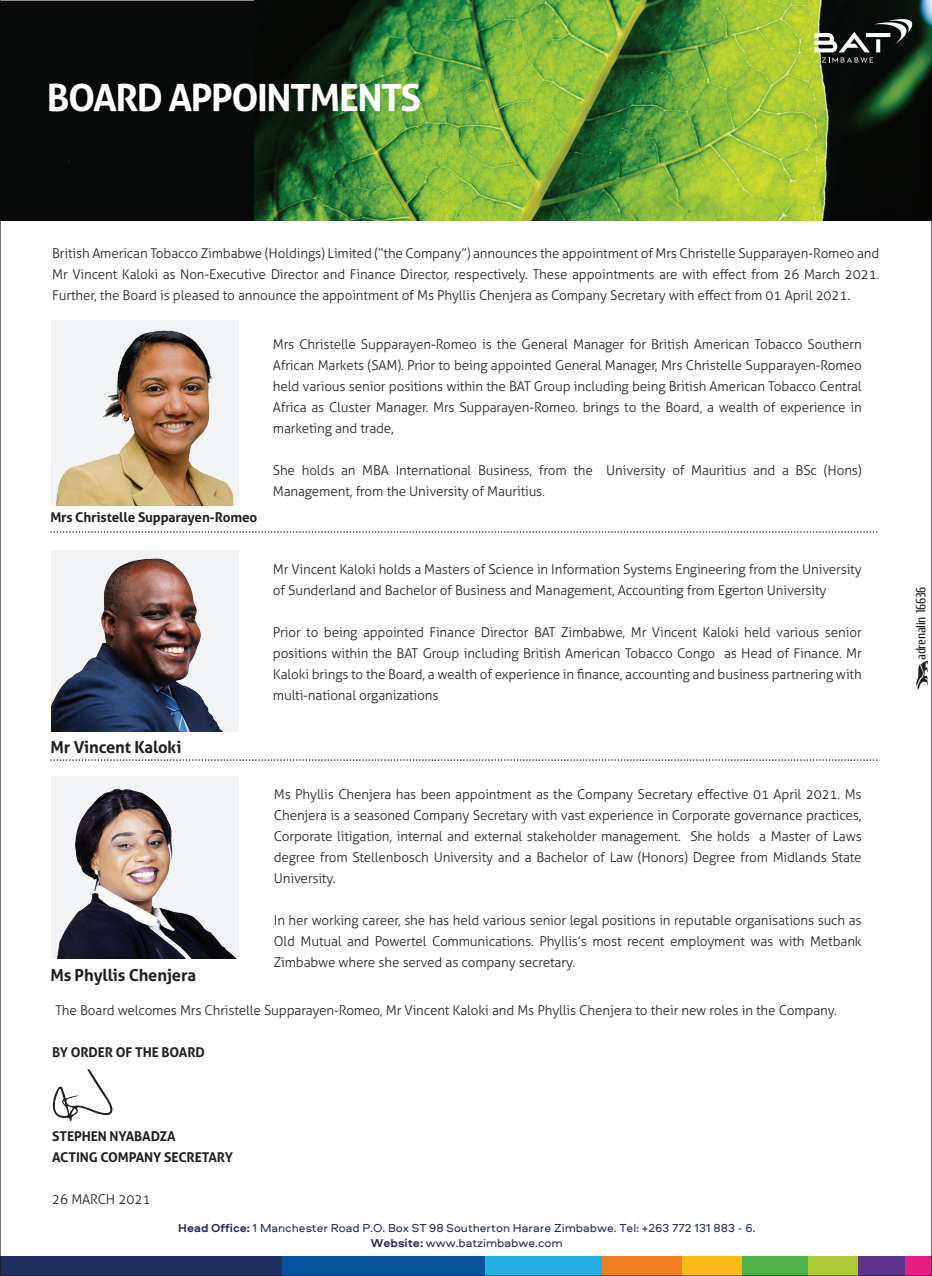
<style>
.page{position:relative;width:932px;height:1276px;background:#fff}
.page>*{position:absolute;margin:0;border:0;box-sizing:border-box;transform-origin:0 0}
.t1{font:700 37.5px "Aller";letter-spacing:-.04em;color:#fff}
.t2{font:700 16.5px "Aller";letter-spacing:-.01em;color:#231f20}
.t3{font:300 13.5px/21px "Aller";letter-spacing:-.01em;color:#231f20;text-align:justify}
.t4{font:700 13.5px/21px "Aller";letter-spacing:-.01em;color:#231f20}
.t5{font:13.35px "Cuprum FFU";letter-spacing:-.02em;color:#231f20}
.t6{font:12px/14.4px "Aeroport";color:#202d60;text-align:center}
.s1{font-weight:700}
</style>
<div class="page">
<div style="left:0;top:1256px;width:931px;height:20px;background:#e81d83"></div>
<div style="left:0;top:1256px;width:903px;height:20px;background:#5a338b"></div>
<div style="left:154px;top:1256px;width:703px;height:20px;background:#aeca36"></div>
<div style="left:154px;top:1256px;width:653px;height:20px;background:#4fb047"></div>
<div style="left:38px;top:1256px;width:703px;height:20px;background:#f9ba15"></div>
<div style="left:38px;top:1256px;width:643px;height:20px;background:#ef7f22"></div>
<div style="left:0;top:1256px;width:601px;height:20px;background:#24b0e5"></div>
<div style="left:0;top:1256px;width:484px;height:20px;background:#0a519e"></div>
<div style="left:0;top:1256px;width:281px;height:20px;background:#202e61"></div>
<svg style="left:916px;top:661px;width:11px;height:28px"></svg>
<img style="left:51px;top:322px;width:188px;height:183px">
<img style="left:51px;top:550px;width:188px;height:182px">
<img style="left:52px;top:776px;width:187px;height:182px">
<svg style="left:53px;top:1069px;width:60px;height:52px"></svg>
<div style="left:0;top:1px;width:931px;height:219px;background:#070a09"></div>
<img style="left:254px;top:1px;width:677px;height:219px">
<svg style="left:814px;top:19px;width:98px;height:44px"></svg>
<svg style="left:51px;top:759px;width:826px;height:2px"></svg>
<svg style="left:51px;top:531px;width:826px;height:2px"></svg>
<h1 class="t1" style="left:47px;top:74px;width:375px">BOARD APPOINTMENTS</h1>
<p class="t3" style="left:52px;top:242px;width:828px">British American Tobacco Zimbabwe (Holdings) Limited (“the Company”) announces the appointment of Mrs Christelle Supparayen-Romeo and Mr Vincent Kaloki as Non-Executive Director and Finance Director, respectively. These appointments are with effect from 26 March 2021.<br>Further, the Board is pleased to announce the appointment of Ms Phyllis Chenjera as Company Secretary with effect from 01 April 2021.</p>
<p class="t4" style="left:50px;top:506px;width:208px">Mrs Christelle Supparayen-Romeo</p>
<p class="t2" style="left:50px;top:736px;width:132px">Mr Vincent Kaloki</p>
<p class="t2" style="left:50px;top:964px;width:147px">Ms Phyllis Chenjera</p>
<p class="t3" style="left:273px;top:333px;width:590px">Mrs Christelle Supparayen-Romeo is the General Manager for British American Tobacco Southern African Markets (SAM). Prior to being appointed General Manager, Mrs Christelle Supparayen-Romeo held various senior positions within the BAT Group including being British American Tobacco Central Africa as Cluster Manager. Mrs Supparayen-Romeo. brings to the Board, a wealth of experience in marketing and trade,</p>
<p class="t3" style="left:273px;top:459px;width:590px">She holds an MBA International Business, from the University of Mauritius and a BSc (Hons)<br>Management, from the University of Mauritius.</p>
<p class="t3" style="left:273px;top:558px;width:590px">Mr Vincent Kaloki holds a Masters of Science in Information Systems Engineering from the University of Sunderland and Bachelor of Business and Management, Accounting from Egerton University</p>
<p class="t3" style="left:273px;top:621px;width:590px">Prior to being appointed Finance Director BAT Zimbabwe, Mr Vincent Kaloki held various senior positions within the BAT Group including British American Tobacco Congo as Head of Finance. Mr Kaloki brings to the Board, a wealth of experience in finance, accounting and business partnering with multi-national organizations</p>
<p class="t3" style="left:274px;top:783px;width:589px">Ms Phyllis Chenjera has been appointment as the Company Secretary effective 01 April 2021. Ms Chenjera is a seasoned Company Secretary with vast experience in Corporate governance practices, Corporate litigation, internal and external stakeholder management. She holds a Master of Laws degree from Stellenbosch University and a Bachelor of Law (Honors) Degree from Midlands State University.</p>
<p class="t3" style="left:274px;top:909px;width:589px">In her working career, she has held various senior legal positions in reputable organisations such as Old Mutual and Powertel Communications. Phyllis’s most recent employment was with Metbank Zimbabwe where she served as company secretary.</p>
<p class="t3" style="left:55px;top:1000px;width:782px">The Board welcomes Mrs Christelle Supparayen-Romeo, Mr Vincent Kaloki and Ms Phyllis Chenjera to their new roles in the Company.</p>
<p class="t4" style="left:52px;top:1042px;width:154px">BY ORDER OF THE BOARD</p>
<p class="t4" style="left:52px;top:1126px;width:182px">STEPHEN NYABADZA<br>ACTING COMPANY SECRETARY</p>
<p class="t3" style="left:52px;top:1189px;width:100px">26 MARCH 2021</p>
<p class="t6" style="left:178px;top:1220px;width:578px"><span class="s1">Head Office:</span> 1 Manchester Road P.O. Box ST 98 Southerton Harare Zimbabwe. Tel: +263 772 131 883 - 6.<br><span class="s1">Website:</span> www.batzimbabwe.com</p>
<p class="t5" style="left:912px;top:660px;width:75px;rotate:-90deg">adrenalin 16636</p>
</div>
